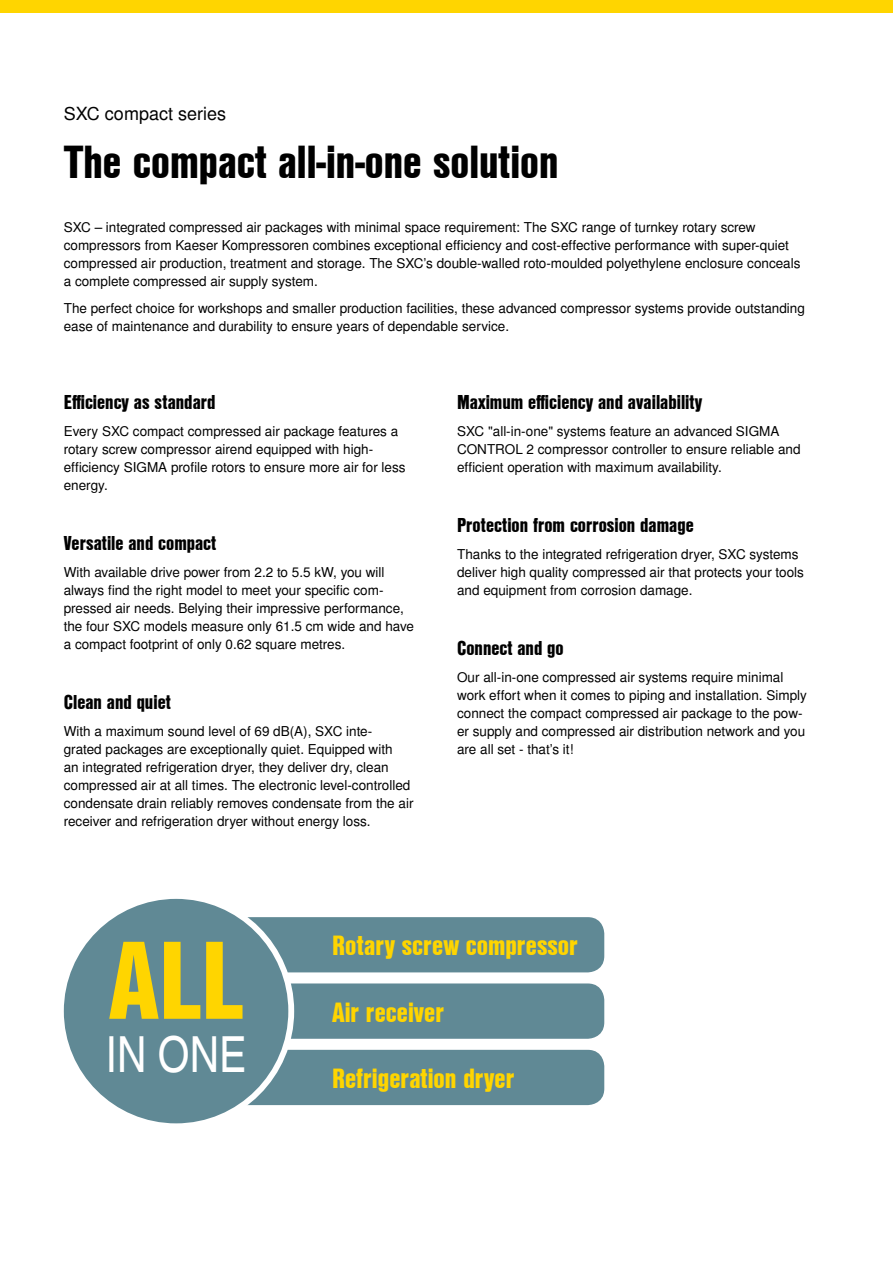
<style>
.page{position:relative;width:893px;height:1263px;background:#fff}
.page>*{position:absolute;margin:0;border:0;box-sizing:border-box;transform-origin:0 0}
.t1{font:107.25px "Nimbus San L Bla Con";color:#ffd500}
.t2{font:49.8px "Nimbus San L Reg Con";color:#fff}
.t3{font:45px "Nimbus San L Bla Con";color:#000}
.t4{font:27px "Nimbus San L Bla Con";color:#ffd500}
.t5{font:19.5px "Nimbus San L Bla Con";color:#000}
.t6{font:18px "Nimbus San L";color:#000}
.t7{font:13.5px/18px "Nimbus San L";color:#000}
</style>
<div class="page">
<div style="left:0;top:0;width:893px;height:13px;background:#ffd500"></div>
<div style="left:230px;top:917px;width:374px;height:55px;background:#608995;border-radius:17px"></div>
<div style="left:230px;top:1050px;width:374px;height:55px;background:#608995;border-radius:17px"></div>
<div style="left:230px;top:983px;width:374px;height:56px;background:#608995;border-radius:17px"></div>
<div style="left:61px;top:896px;width:230px;height:230px;background:#608995;border-radius:50%"></div>
<div style="left:58px;top:893px;width:236px;height:236px;border:6px solid #fff;border-radius:50%"></div>
<h3 class="t6" style="left:64px;top:103px;width:164px">SXC compact series</h3>
<h3 class="t3" style="left:64px;top:128px;width:496px">The compact all-in-one solution</h3>
<p class="t7" style="left:64px;top:219px;width:738px">SXC – integrated compressed air packages with minimal space requirement: The SXC range of turnkey rotary screw compressors from Kaeser Kompressoren combines exceptional efficiency and cost-effective performance with super-quiet compressed air production, treatment and storage. The SXC’s double-walled roto-moulded polyethylene enclosure conceals a complete compressed air supply system.</p>
<p class="t7" style="left:64px;top:300px;width:743px">The perfect choice for workshops and smaller production facilities, these advanced compressor systems provide outstanding ease of maintenance and durability to ensure years of dependable service.</p>
<h3 class="t5" style="left:64px;top:388px;width:153px">Efficiency as standard</h3>
<p class="t7" style="left:64px;top:423px;width:343px">Every SXC compact compressed air package features a rotary screw compressor airend equipped with high&shy;efficiency SIGMA profile rotors to ensure more air for less energy.</p>
<h3 class="t5" style="left:64px;top:529px;width:154px">Versatile and compact</h3>
<p class="t7" style="left:64px;top:564px;width:352px">With available drive power from 2.2 to 5.5 kW, you will always find the right model to meet your specific com&shy;pressed air needs. Belying their impressive performance, the four SXC models measure only 61.5 cm wide and have a compact footprint of only 0.62 square metres.</p>
<h3 class="t5" style="left:64px;top:688px;width:109px">Clean and quiet</h3>
<p class="t7" style="left:64px;top:723px;width:351px">With a maximum sound level of 69 dB(A), SXC inte&shy;grated packages are exceptionally quiet. Equipped with<br>an integrated refrigeration dryer, they deliver dry, clean compressed air at all times. The electronic level-controlled condensate drain reliably removes condensate from the air receiver and refrigeration dryer without energy loss.</p>
<h3 class="t5" style="left:457px;top:388px;width:246px">Maximum efficiency and availability</h3>
<p class="t7" style="left:457px;top:423px;width:345px">SXC "all-in-one" systems feature an advanced SIGMA<br>CONTROL 2 compressor controller to ensure reliable and efficient operation with maximum availability.</p>
<h3 class="t5" style="left:457px;top:511px;width:238px">Protection from corrosion damage</h3>
<p class="t7" style="left:457px;top:546px;width:348px">Thanks to the integrated refrigeration dryer, SXC systems deliver high quality compressed air that protects your tools and equipment from corrosion damage.</p>
<h3 class="t5" style="left:457px;top:634px;width:108px">Connect and go</h3>
<p class="t7" style="left:457px;top:669px;width:351px">Our all-in-one compressed air systems require minimal work effort when it comes to piping and installation. Simply connect the compact compressed air package to the pow&shy;er supply and compressed air distribution network and you are all set - that’s it!</p>
<h1 class="t1" style="left:109px;top:899px;width:136px">ALL</h1>
<h2 class="t2" style="left:106px;top:1025px;width:142px">IN ONE</h2>
<h3 class="t4" style="left:332px;top:925px;width:247px">Rotary screw compressor</h3>
<h3 class="t4" style="left:332px;top:992px;width:113px">Air receiver</h3>
<h3 class="t4" style="left:332px;top:1058px;width:184px">Refrigeration dryer</h3>
</div>
